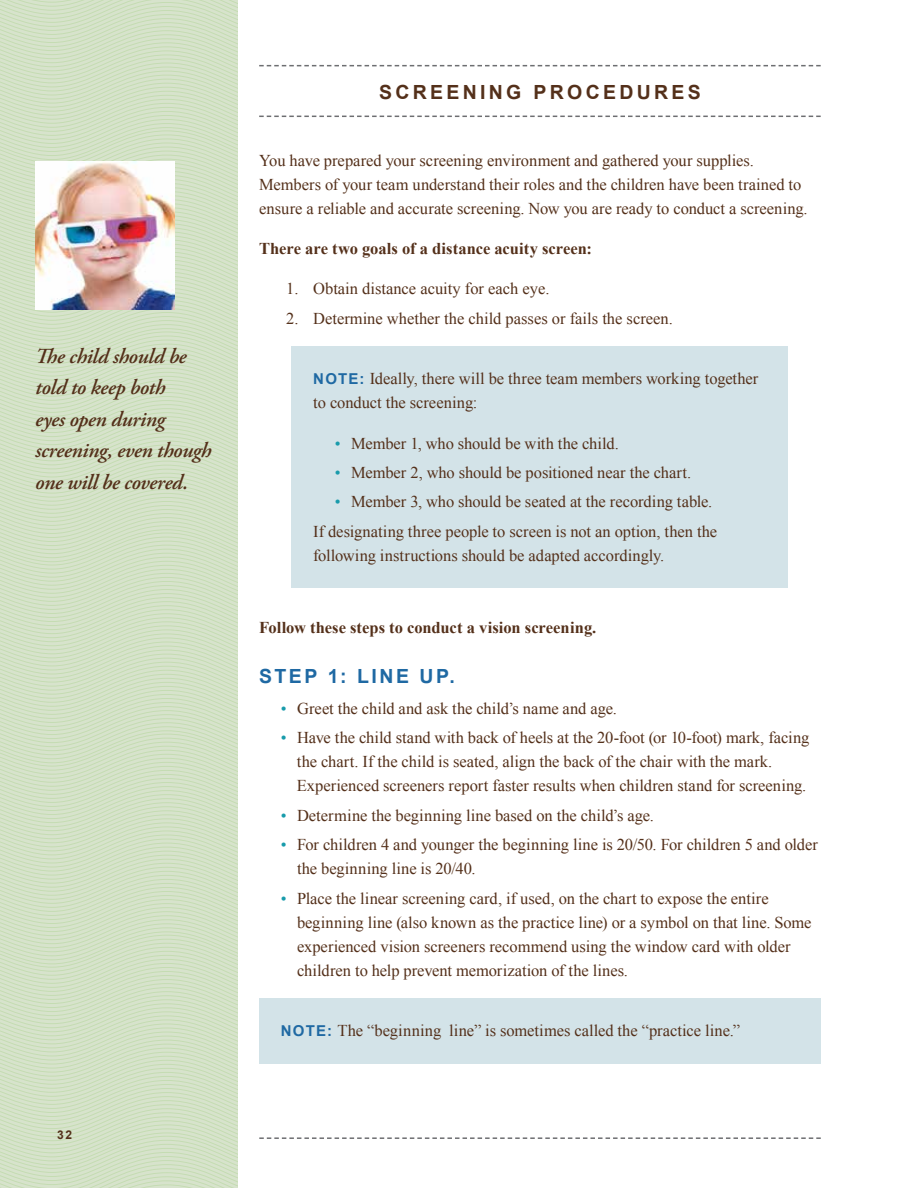
<style>
.page{position:relative;width:918px;height:1188px;background:#fff}
.page>*{position:absolute;margin:0;border:0;box-sizing:border-box;transform-origin:0 0}
.t1{font:italic 600 21.3px/31.5px "Adobe Garamond Pro";letter-spacing:-.02em;color:#54301a}
.t2{font:700 19.5px "Arial";letter-spacing:.17em;color:#54301a}
.t3{font:700 19.5px "Arial";letter-spacing:.13em;color:#1f69a3}
.t4{font:16.5px/24px "Times New Roman";color:#54301a}
.t5{font:700 16.5px "Times New Roman";color:#54301a}
.t6{font:700 12px "Arial";color:#54301a}
.s1{font-family:"Arial";font-weight:700;font-size:15px;color:#1f69a3}
.s2{color:#189bab}
</style>
<div class="page">
<svg style="left:0;top:0;width:238px;height:1188px;background:#d2e1c5"></svg>
<svg style="left:259px;top:1137px;width:562px;height:2px"></svg>
<svg style="left:259px;top:65px;width:562px;height:1px"></svg>
<svg style="left:259px;top:116px;width:562px;height:1px"></svg>
<div style="left:292px;top:346px;width:496px;height:242px;background:#d3e3e8"></div>
<div style="left:259px;top:998px;width:562px;height:65px;background:#d3e3e8"></div>
<img style="left:35px;top:162px;width:139px;height:147px">
<p class="t1" style="left:35px;top:341px;width:178px">The child should be told to keep both<br>eyes open during screening, even though one will be covered.</p>
<p class="t6" style="left:57px;top:1127px;width:16px">32</p>
<p class="t2" style="left:379px;top:79px;width:323px">SCREENING PROCEDURES</p>
<p class="t4" style="left:259px;top:148px;width:550px">You have prepared your screening environment and gathered your supplies.<br>Members of your team understand their roles and the children have been trained to ensure a reliable and accurate screening. Now you are ready to conduct a screening.</p>
<p class="t5" style="left:259px;top:237px;width:334px">There are two goals of a distance acuity screen:</p>
<p class="t4" style="left:286px;top:277px;width:265px">1. Obtain distance acuity for each eye.</p>
<p class="t4" style="left:286px;top:306px;width:388px">2. Determine whether the child passes or fails the screen.</p>
<p class="t4" style="left:313px;top:367px;width:447px"><span class="s1">NOTE:</span> Ideally, there will be three team members working together to conduct the screening:</p>
<p class="t4" style="left:335px;top:431px;width:286px"><span class="s2">•</span> Member 1, who should be with the child.</p>
<p class="t4" style="left:335px;top:460px;width:358px"><span class="s2">•</span> Member 2, who should be positioned near the chart.</p>
<p class="t4" style="left:313px;top:487px;width:406px;line-height:29.4px;text-align:right"><span class="s2">•</span> Member 3, who should be seated at the recording table.<br>If designating three people to screen is not an option, then the</p>
<p class="t4" style="left:313px;top:543px;width:353px">following instructions should be adapted accordingly.</p>
<p class="t5" style="left:259px;top:616px;width:339px">Follow these steps to conduct a vision screening.</p>
<p class="t3" style="left:259px;top:664px;width:197px">STEP 1: LINE UP.</p>
<p class="t4" style="left:281px;top:696px;width:338px"><span class="s2">•</span> Greet the child and ask the child’s name and age.</p>
<p class="t4" style="left:297px;top:726px;width:514px;text-indent:-16px"><span class="s2">•</span> Have the child stand with back of heels at the 20-foot (or 10-foot) mark, facing the chart. If the child is seated, align the back of the chair with the mark.<br>Experienced screeners report faster results when children stand for screening.</p>
<p class="t4" style="left:281px;top:803px;width:375px"><span class="s2">•</span> Determine the beginning line based on the child’s age.</p>
<p class="t4" style="left:297px;top:832px;width:522px;text-indent:-16px"><span class="s2">•</span> For children 4 and younger the beginning line is 20/50. For children 5 and older the beginning line is 20/40.</p>
<p class="t4" style="left:297px;top:886px;width:516px;text-indent:-16px"><span class="s2">•</span> Place the linear screening card, if used, on the chart to expose the entire beginning line (also known as the practice line) or a symbol on that line. Some experienced vision screeners recommend using the window card with older children to help prevent memorization of the lines.</p>
<p class="t4" style="left:281px;top:1018px;width:461px"><span class="s1">NOTE:</span> The “beginning line” is sometimes called the “practice line.”</p>
</div>
